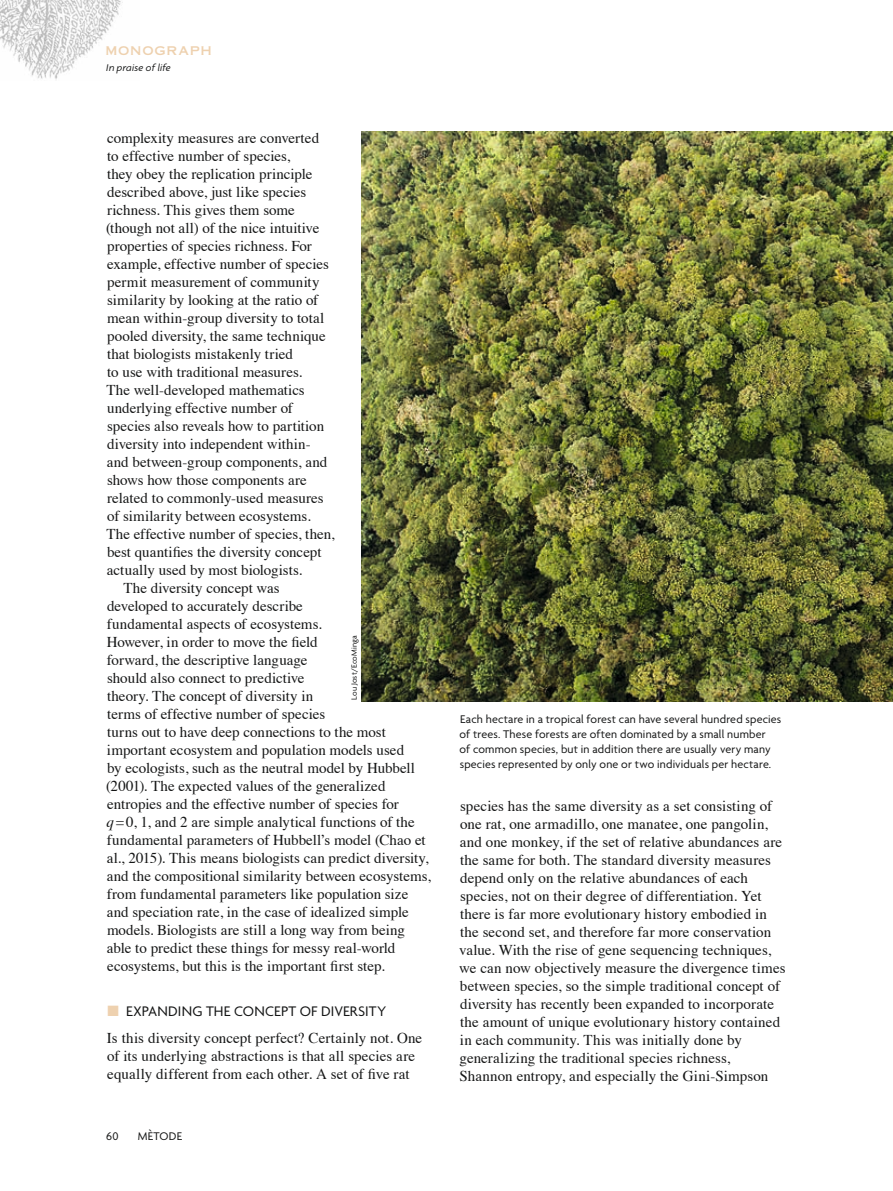
<style>
.page{position:relative;width:893px;height:1191px;background:#fff}
.page>*{position:absolute;margin:0;border:0;box-sizing:border-box;transform-origin:0 0}
.t1{font:15px/18px "Times";color:#151616}
.t2{font:15px "Agenda";letter-spacing:.01em;color:#151616}
.t3{font:12px/15px "Agenda";letter-spacing:.015em;color:#151616}
.t4{font:12px "Copperplate Thirty One AB";letter-spacing:.06em;color:#eed1af}
.t5{font:italic 10.5px "Agenda";letter-spacing:.01em;color:#151616}
.t6{font:8.25px "Agenda";letter-spacing:.02em;color:#151616}
.s1{font-style:italic}
.s2{color:#eed1af}
</style>
<div class="page">
<img style="left:0;top:0;width:123px;height:80px">
<img style="left:361px;top:132px;width:532px;height:569px">
<p class="t4" style="left:105px;top:44px;width:108px">MONOGRAPH</p>
<p class="t5" style="left:106px;top:61px;width:66px">In praise of life</p>
<p class="t1" style="left:107px;top:128px;width:214px">complexity measures are converted</p>
<p class="t1" style="left:107px;top:146px;width:185px">to effective number of species,</p>
<p class="t1" style="left:107px;top:164px;width:207px">they obey the replication principle</p>
<p class="t1" style="left:107px;top:182px;width:201px">described above, just like species</p>
<p class="t1" style="left:107px;top:200px;width:189px">richness. This gives them some</p>
<p class="t1" style="left:106px;top:218px;width:215px">(though not all) of the nice intuitive</p>
<p class="t1" style="left:107px;top:236px;width:206px">properties of species richness. For</p>
<p class="t1" style="left:107px;top:254px;width:223px">example, effective number of species</p>
<p class="t1" style="left:107px;top:272px;width:214px">permit measurement of community</p>
<p class="t1" style="left:107px;top:290px;width:213px">similarity by looking at the ratio of</p>
<p class="t1" style="left:107px;top:308px;width:219px">mean within-group diversity to total</p>
<p class="t1" style="left:107px;top:326px;width:220px">pooled diversity, the same technique</p>
<p class="t1" style="left:107px;top:344px;width:188px">that biologists mistakenly tried</p>
<p class="t1" style="left:107px;top:362px;width:197px">to use with traditional measures.</p>
<p class="t1" style="left:106px;top:380px;width:200px">The well-developed mathematics</p>
<p class="t1" style="left:107px;top:398px;width:187px">underlying effective number of</p>
<p class="t1" style="left:107px;top:416px;width:219px">species also reveals how to partition</p>
<p class="t1" style="left:107px;top:434px;width:205px">diversity into independent within-</p>
<p class="t1" style="left:107px;top:452px;width:222px">and between-group components, and</p>
<p class="t1" style="left:107px;top:470px;width:201px">shows how those components are</p>
<p class="t1" style="left:107px;top:488px;width:218px">related to commonly-used measures</p>
<p class="t1" style="left:107px;top:506px;width:205px">of similarity between ecosystems.</p>
<p class="t1" style="left:106px;top:524px;width:230px">The effective number of species, then,</p>
<p class="t1" style="left:107px;top:542px;width:216px">best quantifies the diversity concept</p>
<p class="t1" style="left:107px;top:560px;width:197px">actually used by most biologists.</p>
<p class="t1" style="left:123px;top:578px;width:158px">The diversity concept was</p>
<p class="t1" style="left:107px;top:596px;width:197px">developed to accurately describe</p>
<p class="t1" style="left:107px;top:614px;width:216px">fundamental aspects of ecosystems.</p>
<p class="t1" style="left:107px;top:632px;width:212px">However, in order to move the field</p>
<p class="t1" style="left:107px;top:650px;width:202px">forward, the descriptive language</p>
<p class="t1" style="left:107px;top:668px;width:199px">should also connect to predictive</p>
<p class="t1" style="left:107px;top:686px;width:208px">theory. The concept of diversity in</p>
<p class="t1" style="left:107px;top:704px;width:220px">terms of effective number of species</p>
<p class="t1" style="left:107px;top:722px;width:280px">turns out to have deep connections to the most</p>
<p class="t1" style="left:107px;top:740px;width:299px">important ecosystem and population models used</p>
<p class="t1" style="left:107px;top:758px;width:310px">by ecologists, such as the neutral model by Hubbell</p>
<p class="t1" style="left:106px;top:776px;width:281px">(2001). The expected values of the generalized</p>
<p class="t1" style="left:107px;top:794px;width:293px">entropies and the effective number of species for</p>
<p class="t1" style="left:106px;top:812px;width:310px"><span class="s1">q</span>=0, 1, and 2 are simple analytical functions of the</p>
<p class="t1" style="left:107px;top:830px;width:320px">fundamental parameters of Hubbell’s model (Chao et</p>
<p class="t1" style="left:107px;top:848px;width:323px">al., 2015). This means biologists can predict diversity,</p>
<p class="t1" style="left:107px;top:866px;width:326px">and the compositional similarity between ecosystems,</p>
<p class="t1" style="left:107px;top:884px;width:303px">from fundamental parameters like population size</p>
<p class="t1" style="left:107px;top:902px;width:303px">and speciation rate, in the case of idealized simple</p>
<p class="t1" style="left:107px;top:920px;width:299px">models. Biologists are still a long way from being</p>
<p class="t1" style="left:107px;top:938px;width:290px">able to predict these things for messy real-world</p>
<p class="t1" style="left:107px;top:956px;width:279px">ecosystems, but this is the important first step.</p>
<p class="t2" style="left:107px;top:1002px;width:280px"><span class="s2">■</span> EXPANDING THE CONCEPT OF DIVERSITY</p>
<p class="t1" style="left:107px;top:1028px;width:317px">Is this diversity concept perfect? Certainly not. One of its underlying abstractions is that all species are equally different from each other. A set of five rat</p>
<p class="t6" style="left:349px;top:700px;width:66px;rotate:-90deg">Lou Jost/EcoMinga</p>
<p class="t3" style="left:106px;top:1128px;width:14px">60</p>
<p class="t3" style="left:138px;top:1128px;width:46px">MÈTODE</p>
<p class="t3" style="left:460px;top:712px;width:323px">Each hectare in a tropical forest can have several hundred species of trees. These forests are often dominated by a small number<br>of common species, but in addition there are usually very many species represented by only one or two individuals per hectare.</p>
<p class="t1" style="left:459px;top:795px;width:328px">species has the same diversity as a set consisting of one rat, one armadillo, one manatee, one pangolin, and one monkey, if the set of relative abundances are the same for both. The standard diversity measures depend only on the relative abundances of each species, not on their degree of differentiation. Yet there is far more evolutionary history embodied in the second set, and therefore far more conservation value. With the rise of gene sequencing techniques, we can now objectively measure the divergence times between species, so the simple traditional concept of diversity has recently been expanded to incorporate the amount of unique evolutionary history contained in each community. This was initially done by generalizing the traditional species richness, Shannon entropy, and especially the Gini-Simpson</p>
</div>
